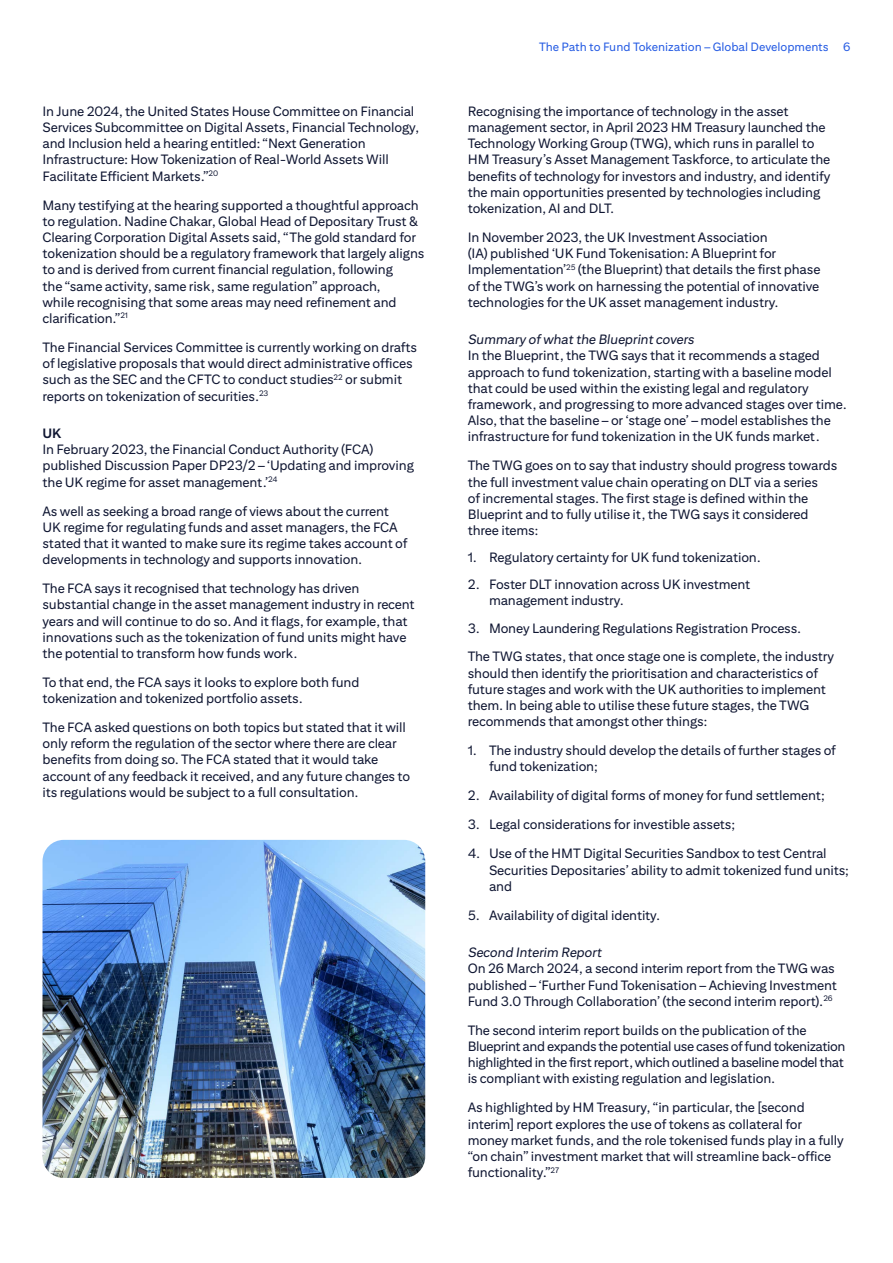
<style>
.page{position:relative;width:893px;height:1263px;background:#fff}
.page>*{position:absolute;margin:0;border:0;box-sizing:border-box;transform-origin:0 0}
.t1{font:13.5px/16.2px "Citi Sans Text";letter-spacing:-.01em;color:#0f1632}
.t2{font:italic 13.5px "Citi Sans Text";letter-spacing:-.01em;color:#0f1632}
.t3{font:700 13.5px "Citi Sans Text";color:#0f1632}
.t4{font:12px "Citi Sans Text";letter-spacing:-.005em;color:#255be3}
</style>
<div class="page">
<img style="left:43px;top:840px;width:382px;height:338px">
<p class="t1" style="left:43px;top:103px;width:378px">In June 2024, the United States House Committee on Financial Services Subcommittee on Digital Assets, Financial Technology, and Inclusion held a hearing entitled: “Next Generation Infrastructure: How Tokenization of Real-World Assets Will Facilitate Efficient Markets.”<sup>20</sup></p>
<p class="t1" style="left:43px;top:196px;width:383px">Many testifying at the hearing supported a thoughtful approach to regulation. Nadine Chakar, Global Head of Depositary Trust &amp; Clearing Corporation Digital Assets said, “The gold standard for tokenization should be a regulatory framework that largely aligns to and is derived from current financial regulation, following<br>the “same activity, same risk, same regulation” approach,<br>while recognising that some areas may need refinement and clarification.”<sup>21</sup></p>
<p class="t1" style="left:43px;top:339px;width:376px">The Financial Services Committee is currently working on drafts of legislative proposals that would direct administrative offices such as the SEC and the CFTC to conduct studies<sup>22</sup> or submit reports on tokenization of securities.<sup>23</sup></p>
<p class="t3" style="left:43px;top:425px;width:21px">UK</p>
<p class="t1" style="left:43px;top:441px;width:373px">In February 2023, the Financial Conduct Authority (FCA) published Discussion Paper DP23/2 – ‘Updating and improving the UK regime for asset management.’<sup>24</sup></p>
<p class="t1" style="left:43px;top:502px;width:366px">As well as seeking a broad range of views about the current UK regime for regulating funds and asset managers, the FCA stated that it wanted to make sure its regime takes account of developments in technology and supports innovation.</p>
<p class="t1" style="left:43px;top:580px;width:374px">The FCA says it recognised that technology has driven substantial change in the asset management industry in recent years and will continue to do so. And it flags, for example, that innovations such as the tokenization of fund units might have the potential to transform how funds work.</p>
<p class="t1" style="left:43px;top:674px;width:318px">To that end, the FCA says it looks to explore both fund tokenization and tokenized portfolio assets.</p>
<p class="t1" style="left:43px;top:719px;width:369px">The FCA asked questions on both topics but stated that it will only reform the regulation of the sector where there are clear benefits from doing so. The FCA stated that it would take account of any feedback it received, and any future changes to its regulations would be subject to a full consultation.</p>
<p class="t4" style="left:539px;top:40px;width:313px">The Path to Fund Tokenization – Global Developments 6</p>
<p class="t1" style="left:468px;top:103px;width:364px">Recognising the importance of technology in the asset management sector, in April 2023 HM Treasury launched the Technology Working Group (TWG), which runs in parallel to HM Treasury’s Asset Management Taskforce, to articulate the benefits of technology for investors and industry, and identify the main opportunities presented by technologies including tokenization, AI and DLT.</p>
<p class="t1" style="left:468px;top:229px;width:354px">In November 2023, the UK Investment Association<br>(IA) published ‘UK Fund Tokenisation: A Blueprint for Implementation’<sup>25</sup> (the Blueprint) that details the first phase of the TWG’s work on harnessing the potential of innovative technologies for the UK asset management industry.</p>
<p class="t2" style="left:468px;top:332px;width:228px">Summary of what the Blueprint covers</p>
<p class="t1" style="left:468px;top:347px;width:380px">In the Blueprint, the TWG says that it recommends a staged approach to fund tokenization, starting with a baseline model that could be used within the existing legal and regulatory framework, and progressing to more advanced stages over time.<br>Also, that the baseline – or ‘stage one’ – model establishes the infrastructure for fund tokenization in the UK funds market.</p>
<p class="t1" style="left:468px;top:457px;width:371px">The TWG goes on to say that industry should progress towards the full investment value chain operating on DLT via a series<br>of incremental stages. The first stage is defined within the Blueprint and to fully utilise it, the TWG says it considered three items:</p>
<p class="t1" style="left:468px;top:549px;width:294px">1. Regulatory certainty for UK fund tokenization.</p>
<p class="t1" style="left:489px;top:576px;width:263px;text-indent:-21px">2. Foster DLT innovation across UK investment management industry.</p>
<p class="t1" style="left:468px;top:613px;width:368px;line-height:29px">3. Money Laundering Regulations Registration Process.<br>The TWG states, that once stage one is complete, the industry</p>
<p class="t1" style="left:468px;top:664px;width:360px">should then identify the prioritisation and characteristics of future stages and work with the UK authorities to implement them. In being able to utilise these future stages, the TWG recommends that amongst other things:</p>
<p class="t1" style="left:489px;top:742px;width:348px;text-indent:-21px">1. The industry should develop the details of further stages of fund tokenization;</p>
<p class="t1" style="left:468px;top:787px;width:358px">2. Availability of digital forms of money for fund settlement;</p>
<p class="t1" style="left:468px;top:816px;width:269px">3. Legal considerations for investible assets;</p>
<p class="t1" style="left:489px;top:845px;width:361px;text-indent:-21px">4. Use of the HMT Digital Securities Sandbox to test Central<br>Securities Depositaries’ ability to admit tokenized fund units; and</p>
<p class="t1" style="left:468px;top:906px;width:194px">5. Availability of digital identity.</p>
<p class="t2" style="left:468px;top:944px;width:135px">Second Interim Report</p>
<p class="t1" style="left:468px;top:960px;width:371px">On 26 March 2024, a second interim report from the TWG was published – ‘Further Fund Tokenisation – Achieving Investment<br>Fund 3.0 Through Collaboration’ (the second interim report).<sup>26</sup></p>
<p class="t1" style="left:468px;top:1021px;width:379px">The second interim report builds on the publication of the Blueprint and expands the potential use cases of fund tokenization highlighted in the first report, which outlined a baseline model that is compliant with existing regulation and legislation.</p>
<p class="t1" style="left:468px;top:1099px;width:378px">As highlighted by HM Treasury, “in particular, the [second interim] report explores the use of tokens as collateral for money market funds, and the role tokenised funds play in a fully “on chain” investment market that will streamline back-office functionality.”<sup>27</sup></p>
</div>
